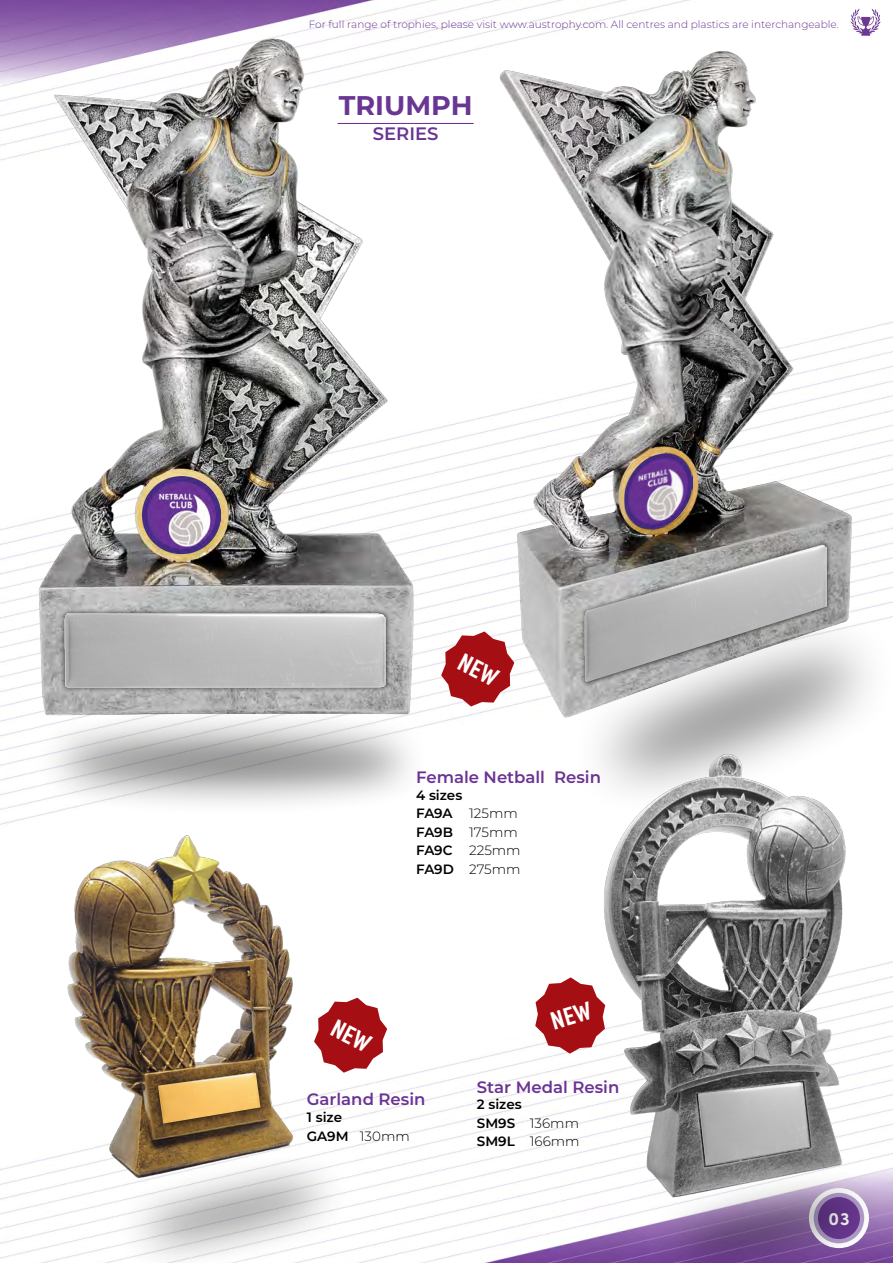
<style>
.page{position:relative;width:893px;height:1263px;background:#fff}
.page>*{position:absolute;margin:0;border:0;box-sizing:border-box;transform-origin:0 0}
.t1{font:700 27px "Montserrat";color:#6a3694}
.t2{font:600 18px "Montserrat";color:#6a3694}
.t3{font:700 18px "Sofia Pro";color:#fff}
.t4{font:600 16.5px "Montserrat";color:#6b3494}
.t5{font:600 13.5px/18.5px "Montserrat";color:#000}
.t6{font:300 10.5px "Montserrat";color:#6c3992}
.s1{font-weight:300}
</style>
<div class="page">
<img style="left:0;top:0;width:893px;height:1263px">
<svg style="left:870px;top:9px;width:11px;height:27px"></svg>
<img style="left:56px;top:826px;width:256px;height:363px">
<hr style="left:338px;top:123px;width:136px;height:1px;background:#6a3694">
<div style="left:33px;top:706px;width:398px;height:111px;background:#000;opacity:.5"></div>
<img style="left:4px;top:0;width:453px;height:786px">
<img style="left:143px;top:476px;width:77px;height:78px">
<div style="left:59px;top:608px;width:332px;height:85px;background:#000;opacity:.75"></div>
<img style="left:64px;top:613px;width:321px;height:74px">
<img style="left:487px;top:0;width:383px;height:801px">
<div style="left:580px;top:540px;width:252px;height:147px;background:#000;opacity:.75"></div>
<img style="left:584px;top:543px;width:243px;height:72px">
<div style="left:568px;top:615px;width:325px;height:198px;background:#000;opacity:.5"></div>
<svg style="left:610px;top:657px;width:248px;height:79px;background:#c9c9c9"></svg>
<div style="left:113px;top:1151px;width:239px;height:112px;background:#000;opacity:.5"></div>
<svg style="left:129px;top:1169px;width:175px;height:53px"></svg>
<img style="left:563px;top:736px;width:322px;height:482px">
<img style="left:698px;top:1082px;width:111px;height:83px">
<div style="left:646px;top:1167px;width:240px;height:96px;background:#000;opacity:.5"></div>
<svg style="left:663px;top:1185px;width:174px;height:53px"></svg>
<div style="left:151px;top:1065px;width:117px;height:66px;background:#000;opacity:.75"></div>
<img style="left:158px;top:1072px;width:103px;height:51px">
<img style="left:624px;top:446px;width:69px;height:91px">
<svg style="left:314px;top:998px;width:73px;height:75px"></svg>
<svg style="left:535px;top:977px;width:70px;height:77px"></svg>
<svg style="left:441px;top:631px;width:73px;height:75px"></svg>
<p class="t6" style="left:309px;top:17px;width:532px">For full range of trophies, please visit www.austrophy.com. All centres and plastics are interchangeable.</p>
<h1 class="t1" style="left:339px;top:86px;width:135px">TRIUMPH</h1>
<h2 class="t2" style="left:373px;top:121px;width:67px">SERIES</h2>
<h3 class="t4" style="left:416px;top:765px;width:186px">Female Netball Resin</h3>
<p class="t5" style="left:416px;top:785px;width:106px">4 sizes<br>FA9A <span class="s1">125mm<br></span>FA9B <span class="s1">175mm<br></span>FA9C <span class="s1">225mm<br></span>FA9D <span class="s1">275mm</span></p>
<h3 class="t4" style="left:307px;top:1087px;width:120px">Garland Resin</h3>
<p class="t5" style="left:307px;top:1107px;width:104px">1 size<br>GA9M <span class="s1">130mm</span></p>
<h3 class="t4" style="left:477px;top:1075px;width:144px">Star Medal Resin</h3>
<p class="t5" style="left:477px;top:1095px;width:104px">2 sizes<br>SM9S <span class="s1">136mm<br></span>SM9L <span class="s1">166mm</span></p>
<h2 class="t3" style="left:828px;top:1204px;width:23px">03</h2>
</div>
